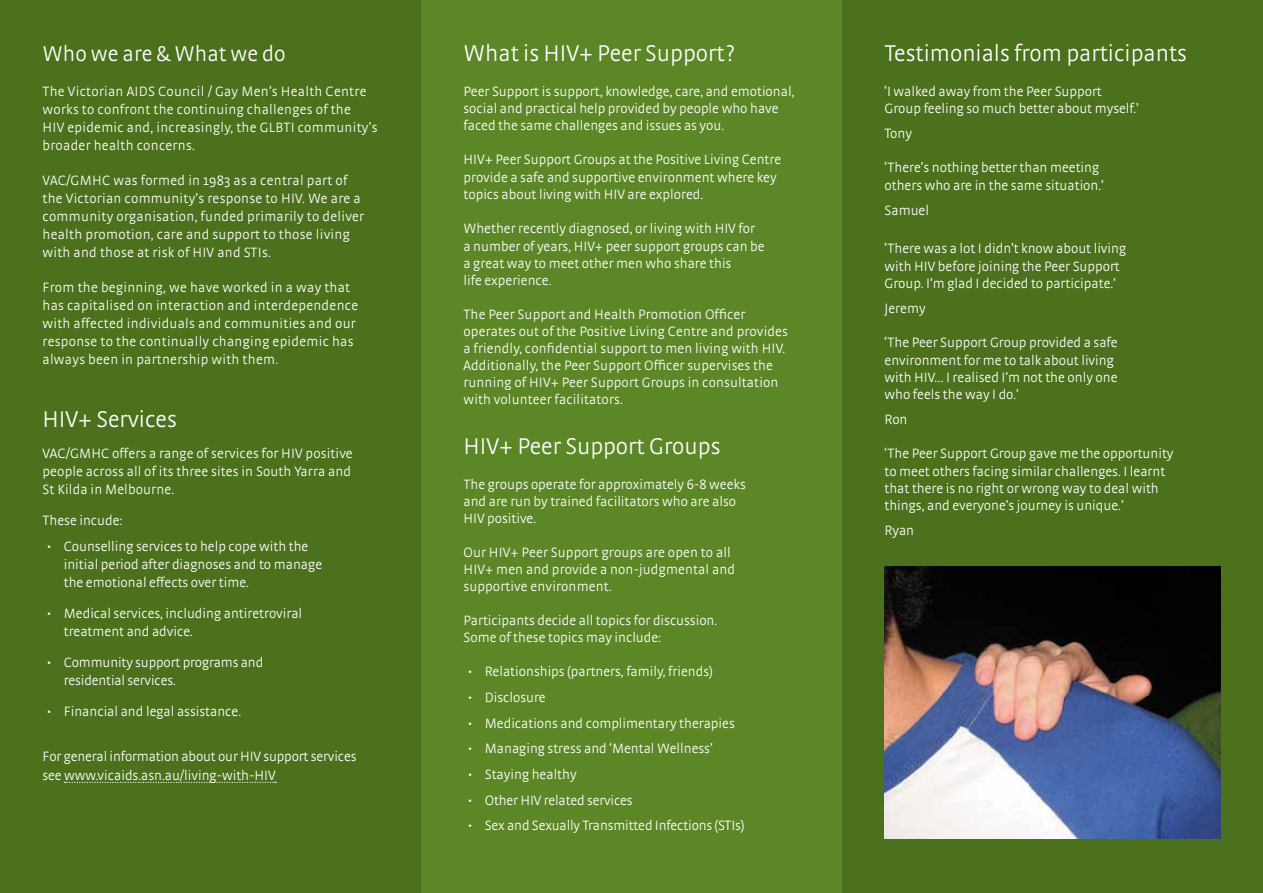
<style>
.page{position:relative;width:1263px;height:893px;background:#fff}
.page>*{position:absolute;margin:0;border:0;box-sizing:border-box;transform-origin:0 0}
.t1{font:300 24px "Strada OT";color:#fff}
.t2{font:300 22.5px "Strada OT";color:#fff}
.t3{font:300 14.25px/17.1px "Strada OT";color:#fff}
.t4{font:300 14.25px/18px "Strada OT";letter-spacing:.02em;color:#fff}
</style>
<div class="page">
<div style="left:0;top:0;width:421px;height:893px;background:#4b711d"></div>
<div style="left:421px;top:0;width:421px;height:893px;background:#5c8727"></div>
<div style="left:842px;top:0;width:421px;height:893px;background:#4b711d"></div>
<img style="left:884px;top:567px;width:336px;height:272px">
<svg style="left:65px;top:782px;width:211px;height:1px"></svg>
<h2 class="t2" style="left:43px;top:41px;width:245px">Who we are &amp; What we do</h2>
<p class="t4" style="left:43px;top:83px;width:336px">The Victorian AIDS Council / Gay Men’s Health Centre works to confront the continuing challenges of the<br>HIV epidemic and, increasingly, the GLBTI community’s broader health concerns.</p>
<p class="t4" style="left:43px;top:172px;width:323px">VAC/GMHC was formed in 1983 as a central part of the Victorian community’s response to HIV. We are a community organisation, funded primarily to deliver health promotion, care and support to those living with and those at risk of HIV and STI s.</p>
<p class="t4" style="left:43px;top:279px;width:317px">From the beginning, we have worked in a way that has capitalised on interaction and interdependence with affected individuals and communities and our response to the continually changing epidemic has always been in partnership with them.</p>
<h1 class="t1" style="left:43px;top:406px;width:136px">HIV+ Services</h1>
<p class="t3" style="left:43px;top:444px;width:312px;line-height:18px;text-align:justify">VAC/GMHC offers a range of services for HIV positive people across all of its three sites in South Yarra and St Kilda in Melbourne.</p>
<p class="t3" style="left:43px;top:512px;width:82px">These incude:</p>
<p class="t3" style="left:64px;top:538px;width:260px;line-height:18px;text-indent:-17px">• Counselling services to help cope with the initial period after diagnoses and to manage the emotional effects over time.</p>
<p class="t3" style="left:64px;top:604px;width:240px;line-height:18px;text-indent:-17px">• Medical services, including antiretroviral treatment and advice.</p>
<p class="t3" style="left:64px;top:653px;width:201px;line-height:18px;text-indent:-17px">• Community support programs and residential services.</p>
<p class="t3" style="left:47px;top:702px;width:196px">• Financial and legal assistance.</p>
<p class="t3" style="left:43px;top:746px;width:315px;line-height:19.5px">For general information about our HIV support services see www.vicaids.asn.au/living-with-HIV</p>
<h1 class="t1" style="left:463px;top:40px;width:273px">What is HIV+ Peer Support?</h1>
<p class="t3" style="left:463px;top:82px;width:332px">Peer Support is support, knowledge, care, and emotional, social and practical help provided by people who have faced the same challenges and issues as you.</p>
<p class="t3" style="left:463px;top:151px;width:319px">HIV+ Peer Support Groups at the Positive Living Centre provide a safe and supportive environment where key topics about living with HIV are explored.</p>
<p class="t3" style="left:463px;top:220px;width:303px">Whether recently diagnosed, or living with HIV for a number of years, HIV+ peer support groups can be a great way to meet other men who share this<br>life experience.</p>
<p class="t3" style="left:463px;top:306px;width:326px">The Peer Support and Health Promotion Officer operates out of the Positive Living Centre and provides a friendly, confidential support to men living with HIV.<br>Additionally, the Peer Support Officer supervises the running of HIV+ Peer Support Groups in consultation with volunteer facilitators.</p>
<h1 class="t1" style="left:463px;top:433px;width:258px">HIV+ Peer Support Groups</h1>
<p class="t3" style="left:463px;top:475px;width:284px">The groups operate for approximately 6-8 weeks and are run by trained facilitators who are also<br>HIV positive.</p>
<p class="t3" style="left:463px;top:544px;width:273px">Our HIV+ Peer Support groups are open to all<br>HIV+ men and provide a non-judgmental and supportive environment.</p>
<p class="t3" style="left:463px;top:612px;width:255px">Participants decide all topics for discussion.<br>Some of these topics may include:</p>
<p class="t3" style="left:468px;top:663px;width:247px">• Relationships (partners, family, friends)</p>
<p class="t3" style="left:468px;top:689px;width:80px">• Disclosure</p>
<p class="t3" style="left:468px;top:714px;width:269px">• Medications and complimentary therapies</p>
<p class="t3" style="left:468px;top:740px;width:246px">• Managing stress and ‘Mental Wellness’</p>
<p class="t3" style="left:468px;top:766px;width:110px">• Staying healthy</p>
<p class="t3" style="left:468px;top:791px;width:166px">• Other HIV related services</p>
<p class="t3" style="left:468px;top:817px;width:279px">• Sex and Sexually Transmitted I nfections (STI s)</p>
<h1 class="t1" style="left:884px;top:40px;width:304px">Testimonials from participants</h1>
<p class="t3" style="left:884px;top:82px;width:256px">‘I walked away from the Peer Support<br>Group feeling so much better about myself.’</p>
<p class="t3" style="left:884px;top:125px;width:29px">Tony</p>
<p class="t3" style="left:884px;top:159px;width:221px">‘There’s nothing better than meeting others who are in the same situation.’</p>
<p class="t3" style="left:884px;top:202px;width:46px">Samuel</p>
<p class="t3" style="left:884px;top:240px;width:243px">‘There was a lot I didn’t know about living with HIV before joining the Peer Support<br>Group. I’m glad I decided to participate.’</p>
<p class="t3" style="left:884px;top:300px;width:43px">Jeremy</p>
<p class="t3" style="left:884px;top:334px;width:235px">‘The Peer Support Group provided a safe environment for me to talk about living with HIV… I realised I’m not the only one who feels the way I do.’</p>
<p class="t3" style="left:884px;top:411px;width:25px">Ron</p>
<p class="t3" style="left:884px;top:445px;width:291px">‘The Peer Support Group gave me the opportunity to meet others facing similar challenges. I learnt that there is no right or wrong way to deal with things, and everyone’s journey is unique.’</p>
<p class="t3" style="left:884px;top:522px;width:31px">Ryan</p>
</div>
